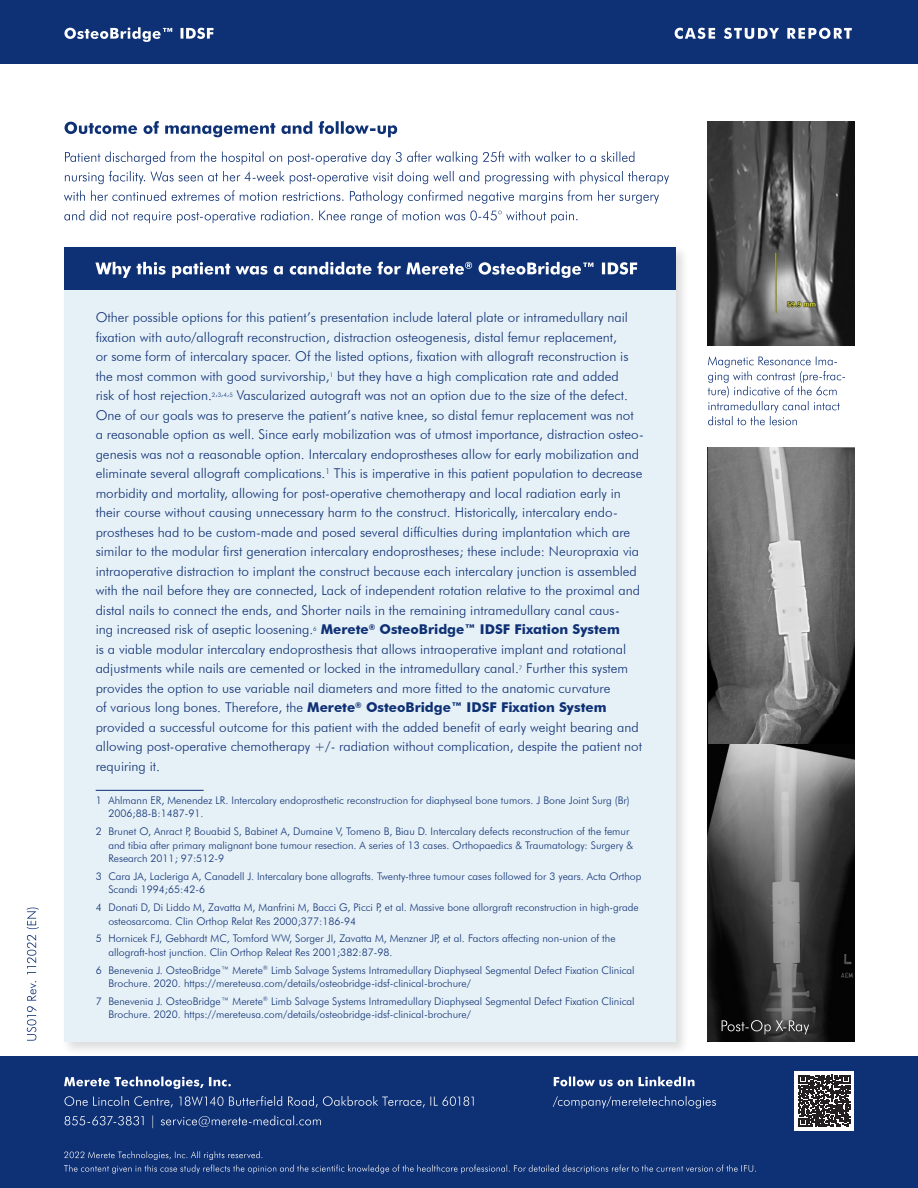
<style>
.page{position:relative;width:918px;height:1188px;background:#fff}
.page>*{position:absolute;margin:0;border:0;box-sizing:border-box;transform-origin:0 0}
.Fließtext{font:300 13.5px/19.5px "Futura BT";color:#0e3074}
.Fließtext-2{font:700 13.5px "Futura BT";color:#0e3074}
.Fußnoten{font:300 10.5px/13.5px "Futura BT";color:#0e3074}
.Fließtext-3{font:700 7.8px "Futura BT";color:#0e3074}
.Fließtext-4{font:300 6.15px "Futura BT";color:#0e3074}
.Fußnoten-2{font:300 6.15px "Futura BT";color:#0e3074}
.s1{font-size:13.5px}
.s2{font-weight:700}
</style>
<div class="page">
<svg style="left:708px;top:356px;width:137px;height:69px"></svg>
<div style="left:0;top:0;width:918px;height:64px;background:#0e3074"></div>
<svg style="left:64px;top:27px;width:149px;height:15px"></svg>
<div style="left:0;top:1056px;width:918px;height:132px;background:#0e3074"></div>
<svg style="left:675px;top:28px;width:177px;height:11px"></svg>
<svg style="left:65px;top:1115px;width:256px;height:13px"></svg>
<svg style="left:64px;top:1096px;width:410px;height:12px"></svg>
<svg style="left:64px;top:1077px;width:167px;height:12px"></svg>
<svg style="left:553px;top:1096px;width:163px;height:12px"></svg>
<svg style="left:554px;top:1077px;width:141px;height:9px"></svg>
<div style="left:795px;top:1071px;width:59px;height:60px;background:#fff"></div>
<svg style="left:799px;top:1075px;width:51px;height:52px"></svg>
<div style="left:62px;top:245px;width:628px;height:811px;background:#231f20;opacity:.15"></div>
<div style="left:64px;top:289px;width:612px;height:753px;background:#e6f1f7"></div>
<hr style="left:96px;top:790px;width:108px;height:1px;background:#0e3074">
<div style="left:64px;top:247px;width:612px;height:42px;background:#0e3074"></div>
<svg style="left:64px;top:210px;width:514px;height:13px"></svg>
<svg style="left:64px;top:190px;width:595px;height:14px"></svg>
<svg style="left:65px;top:171px;width:604px;height:13px"></svg>
<svg style="left:65px;top:151px;width:569px;height:14px"></svg>
<svg style="left:65px;top:121px;width:332px;height:16px"></svg>
<img style="left:708px;top:121px;width:146px;height:224px">
<img style="left:708px;top:448px;width:146px;height:594px">
<svg style="left:722px;top:1020px;width:87px;height:14px"></svg>
<svg style="left:64px;top:1151px;width:692px;height:23px"></svg>
<svg style="left:27px;top:908px;width:12px;height:133px"></svg>
<svg style="left:95px;top:262px;width:542px;height:16px"></svg>
<p class="Fließtext" style="left:96px;top:308px;width:534px">Other possible options for this patient s’ presentation include lateral plate or intramedullary nail</p>
<p class="Fließtext" style="left:96px;top:327px;width:523px">fixation with auto/allograft reconstruction, distraction osteogenesis, distal femur replacement,</p>
<p class="Fließtext" style="left:96px;top:347px;width:534px">or some form of intercalary spacer. Of the listed options, fixation with allograft reconstruction is</p>
<p class="Fließtext" style="left:96px;top:366px;width:525px">the most common with good survivorship,<sup>1</sup> but they have a high complication rate and added</p>
<p class="Fließtext" style="left:237px;top:386px;width:393px">Vascularized autograft was not an option due to the size of the defect.</p>
<p class="Fließtext" style="left:96px;top:386px;width:540px">risk of host rejection<br>One of our goals was to preserve the patient s’ native knee, so distal femur replacement was not</p>
<p class="Fließtext" style="left:96px;top:444px;width:545px">genesis was not a reasonable option. Intercalary endoprostheses allow for early mobilization and</p>
<p class="Fließtext-4" style="left:208px;top:391px;width:26px"><span class="s1">.</span>2<sup>,</sup>3<sup>,</sup>4<sup>,</sup>5</p>
<p class="Fließtext" style="left:96px;top:425px;width:550px">a reasonable option as well. Since early mobilization was of utmost importance, distraction osteo-</p>
<p class="Fließtext" style="left:96px;top:464px;width:548px">eliminate several allograft complications.<sup>1</sup> This is imperative in this patient population to decrease morbidity and mortality, allowing for post-operative chemotherapy and local radiation early in</p>
<p class="Fließtext" style="left:96px;top:522px;width:536px">prostheses had to be custom-made and posed several difficulties during implantation which are</p>
<p class="Fließtext" style="left:96px;top:503px;width:524px">their course without causing unnecessary harm to the construct. Historically, intercalary endo-</p>
<p class="Fließtext" style="left:96px;top:542px;width:546px">similar to the modular first generation intercalary endoprostheses; these include: Neuropraxia via intraoperative distraction to implant the construct because each intercalary junction is assembled with the nail before they are connected, Lack of independent rotation relative to the proximal and</p>
<p class="Fließtext-2" style="left:379px;top:621px;width:242px">OsteoBridge™ IDSF Fixation System</p>
<p class="Fließtext" style="left:96px;top:600px;width:526px">distal nails to connect the ends, and Shorter nails in the remaining intramedullary canal caus-</p>
<p class="Fließtext" style="left:96px;top:639px;width:532px">is a viable modular intercalary endoprosthesis that allows intraoperative implant and rotational</p>
<p class="Fließtext" style="left:96px;top:659px;width:534px">adjustments while nails are cemented or locked in the intramedullary canal.<sup>7</sup> Further this system</p>
<p class="Fließtext" style="left:96px;top:678px;width:516px">provides the option to use variable nail diameters and more fitted to the anatomic curvature</p>
<p class="Fließtext-2" style="left:366px;top:699px;width:242px">OsteoBridge™ IDSF Fixation System</p>
<p class="Fließtext" style="left:96px;top:620px;width:275px">ing increased risk of aseptic loosening.<sup>6</sup> <span class="s2">Merete</span></p>
<p class="Fließtext-3" style="left:369px;top:622px;width:8px">®</p>
<p class="Fließtext" style="left:96px;top:698px;width:548px">of various long bones. Therefore, the <span class="s2">Merete<br></span>provided a successful outcome for this patient with the added benefit of early weight bearing and allowing post-operative chemotherapy +/- radiation without complication, despite the patient not requiring .i t</p>
<p class="Fußnoten" style="left:108px;top:793px;width:523px">Ahlmann ER, Menendez LR. Intercalary endoprosthetic reconstruction for diaphyseal bone tumors J. Bone Joint Surg (Br(</p>
<p class="Fließtext-3" style="left:355px;top:700px;width:8px">®</p>
<p class="Fußnoten" style="left:96px;top:793px;width:8px">1</p>
<p class="Fußnoten" style="left:108px;top:807px;width:97px">2006;88-B:1487-91.</p>
<p class="Fußnoten" style="left:108px;top:825px;width:523px">Brunet O, Anract ,P Bouabid ,S Babinet ,A Dumaine ,V Tomeno ,B Biau D. Intercalary defects reconstruction of the femur</p>
<p class="Fußnoten" style="left:96px;top:825px;width:8px">2</p>
<p class="Fußnoten" style="left:108px;top:838px;width:526px">and tibia after primary malignant bone tumour resection A. series of 13 cases. Orthopaedics &amp; Traumatology: Surgery &amp;<br>Research 2011; 97:512-9</p>
<p class="Fußnoten" style="left:108px;top:869px;width:535px">Cara JA, Lacleriga ,A Canadell .J Intercalary bone allografts. Twenty-three tumour cases followed for 3 years. Acta Orthop</p>
<p class="Fußnoten" style="left:96px;top:869px;width:8px">3</p>
<p class="Fußnoten" style="left:108px;top:883px;width:98px">Scandi 1994;65:42-6</p>
<p class="Fußnoten" style="left:108px;top:901px;width:532px">Donati D, Di Liddo M, Zavatta M, Manfrini M, Bacci G, Picci ,P et al. Massive bone allorgraft reconstruction in high-grade</p>
<p class="Fußnoten" style="left:96px;top:901px;width:8px">4</p>
<p class="Fußnoten" style="left:108px;top:914px;width:249px">osteosarcoma. Clin Orthop Relat Res 2000;377:186-94</p>
<p class="Fußnoten" style="left:96px;top:932px;width:8px">5</p>
<p class="Fußnoten" style="left:108px;top:932px;width:333px">Hornicek FJ, Gebhardt MC, Tomford WW, Sorger JI, Zavatta M, Menzner JP</p>
<p class="Fußnoten" style="left:437px;top:932px;width:180px">, et al. Factors affecting non-union of the</p>
<p class="Fußnoten" style="left:108px;top:945px;width:286px">allograft-host junction. Clin Orthop Releat Res 2001;382:87-98.</p>
<p class="Fußnoten" style="left:271px;top:963px;width:365px">Limb Salvage Systems Intramedullary Diaphyseal Segmental Defect Fixation Clinical</p>
<p class="Fußnoten" style="left:108px;top:963px;width:156px">Benevenia .J OsteoBridge™ Merete</p>
<p class="Fußnoten-2" style="left:263px;top:964px;width:7px">®</p>
<p class="Fußnoten" style="left:96px;top:963px;width:8px">6</p>
<p class="Fußnoten" style="left:96px;top:994px;width:8px">7</p>
<p class="Fußnoten" style="left:108px;top:977px;width:364px">Brochure. 2020. https://mereteusa.com/details/osteobridge-idsf-clinical-brochure/</p>
<p class="Fußnoten" style="left:271px;top:994px;width:365px">Limb Salvage Systems Intramedullary Diaphyseal Segmental Defect Fixation Clinical</p>
<p class="Fußnoten" style="left:108px;top:994px;width:156px">Benevenia .J OsteoBridge™ Merete</p>
<p class="Fußnoten-2" style="left:263px;top:995px;width:7px">®</p>
<p class="Fußnoten" style="left:108px;top:1008px;width:364px">Brochure. 2020. https://mereteusa.com/details/osteobridge-idsf-clinical-brochure/</p>
</div>
